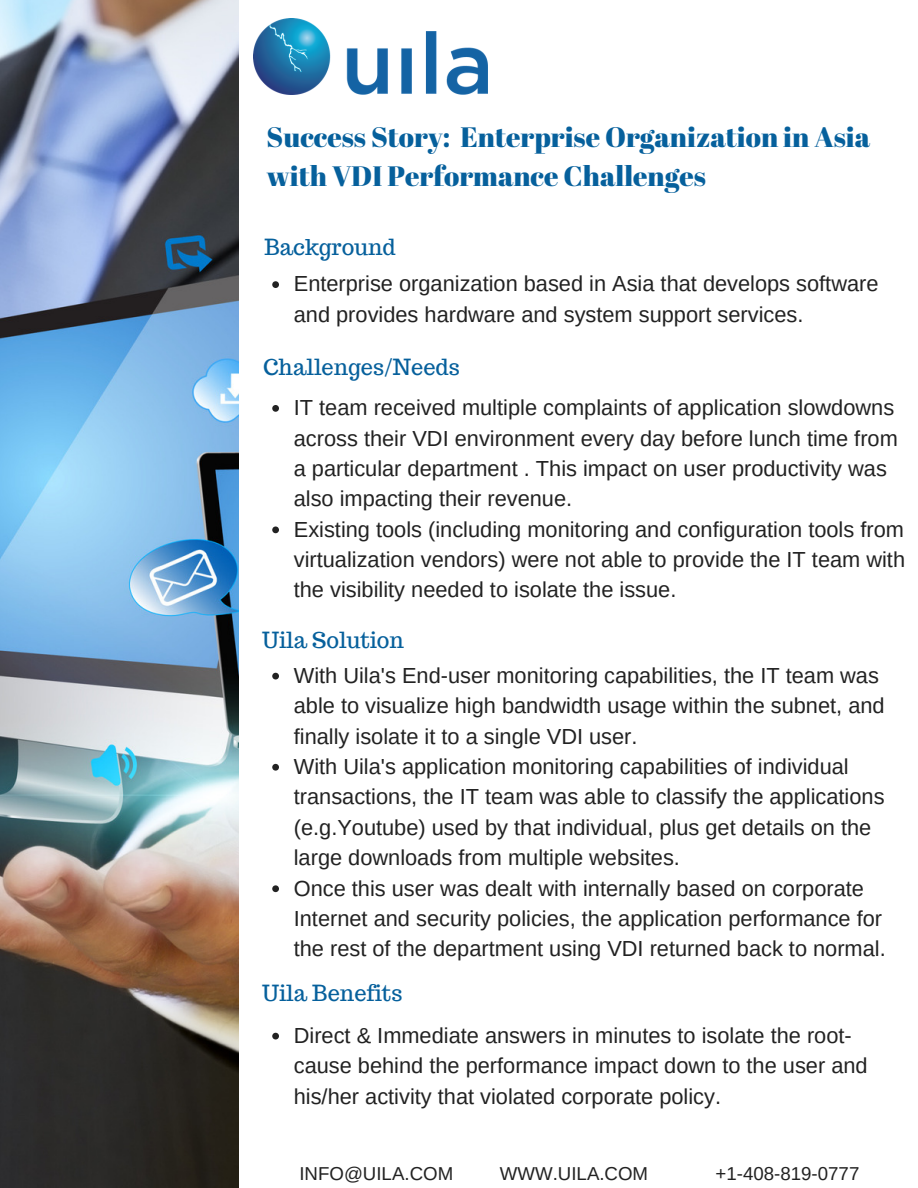
<style>
.page{position:relative;width:918px;height:1188px;background:#fff}
.page>*{position:absolute;margin:0;border:0;box-sizing:border-box;transform-origin:0 0}
.t1{font:28.05px/38.2px "Abril Fatface";color:#06609c}
.t2{font:21.75px/30.3px "Arimo";color:#222}
.t3{font:21.75px "Trocchi";color:#06609c}
.t4{font:18.75px "Arimo";color:#222}
</style>
<div class="page">
<img style="left:253px;top:18px;width:234px;height:76px">
<svg style="left:272px;top:405px;width:7px;height:7px"></svg>
<svg style="left:272px;top:526px;width:7px;height:7px"></svg>
<svg style="left:272px;top:281px;width:7px;height:7px"></svg>
<svg style="left:272px;top:673px;width:7px;height:7px"></svg>
<svg style="left:272px;top:764px;width:7px;height:7px"></svg>
<svg style="left:272px;top:885px;width:7px;height:7px"></svg>
<svg style="left:272px;top:1033px;width:7px;height:7px"></svg>
<img style="left:0;top:0;width:238px;height:1188px">
<p class="t1" style="left:267px;top:117px;width:605px">Success Story: Enterprise Organization in Asia with VDI Performance Challenges</p>
<p class="t3" style="left:264px;top:233px;width:133px">Background</p>
<p class="t2" style="left:294px;top:269px;width:586px">Enterprise organization based in Asia that develops software and provides hardware and system support services.</p>
<p class="t3" style="left:263px;top:352px;width:198px">Challenges/Needs</p>
<p class="t2" style="left:294px;top:392px;width:613px">IT team received multiple complaints of application slowdowns across their VDI environment every day before lunch time from a particular department . This impact on user productivity was also impacting their revenue.<br>Existing tools (including monitoring and configuration tools from virtualization vendors) were not able to provide the IT team with the visibility needed to isolate the issue.</p>
<p class="t3" style="left:262px;top:626px;width:143px">Uila Solution</p>
<p class="t2" style="left:294px;top:660px;width:593px">With Uila's End-user monitoring capabilities, the IT team was able to visualize high bandwidth usage within the subnet, and finally isolate it to a single VDI user.<br>With Uila's application monitoring capabilities of individual transactions, the IT team was able to classify the applications (e.g.Youtube) used by that individual, plus get details on the large downloads from multiple websites.<br>Once this user was dealt with internally based on corporate Internet and security policies, the application performance for the rest of the department using VDI returned back to normal.</p>
<p class="t3" style="left:262px;top:979px;width:142px">Uila Benefits</p>
<p class="t2" style="left:294px;top:1020px;width:575px">Direct &amp; Immediate answers in minutes to isolate the root&shy;cause behind the performance impact down to the user and his/her activity that violated corporate policy.</p>
<p class="t4" style="left:299px;top:1163px;width:155px">INFO@UILA.COM</p>
<p class="t4" style="left:500px;top:1163px;width:150px">WWW.UILA.COM</p>
<p class="t4" style="left:716px;top:1163px;width:145px">+1-408-819-0777</p>
</div>
